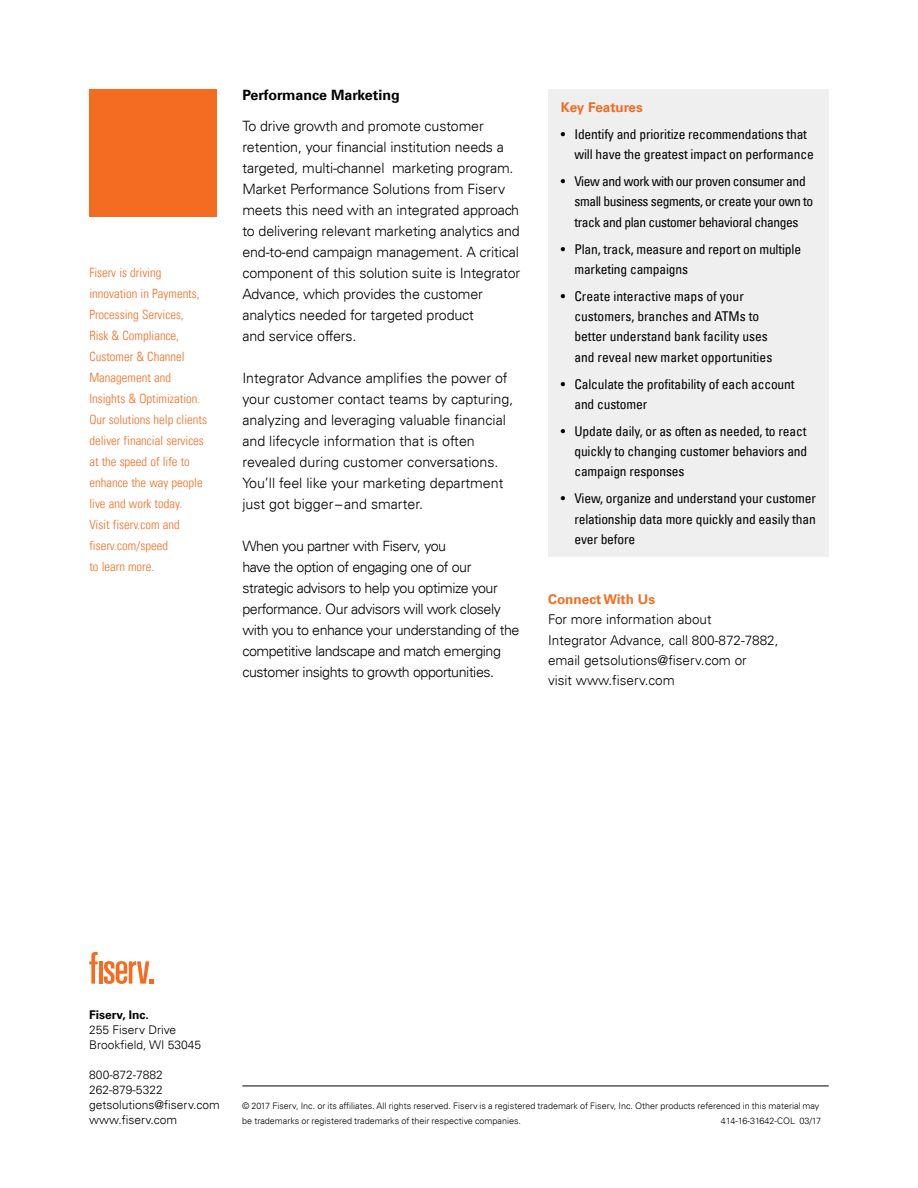
<style>
.page{position:relative;width:918px;height:1188px;background:#fff}
.page>*{position:absolute;margin:0;border:0;box-sizing:border-box;transform-origin:0 0}
.t1{font:300 14.25px/21px "Univers LT";letter-spacing:-.01em;color:#000}
.t2{font:300 14.25px/21px "Univers LT";letter-spacing:-.03em;color:#000}
.t3{font:700 14.25px "Univers LT";color:#000}
.t4{font:condensed 13.5px/20.2px "Univers LT";letter-spacing:-.01em;color:#000}
.t5{font:condensed 13.5px/20.2px "Univers LT";letter-spacing:-.03em;color:#000}
.t6{font:300 13.5px/20.2px "Univers LT";color:#000}
.t7{font:700 13.5px "Univers LT";color:#f36c21}
.t8{font:300 condensed 12.75px/21px "Univers LT";color:#f36c21}
.t9{font:300 12px/15px "Univers LT";color:#000}
.t10{font:700 12px "Univers LT";color:#000}
.t11{font:300 9px/15px "Univers LT";color:#000}
</style>
<div class="page">
<hr style="left:242px;top:1086px;width:587px;height:1px;background:#000">
<div style="left:89px;top:89px;width:128px;height:128px;background:#f36c21"></div>
<svg style="left:89px;top:952px;width:9px;height:32px"></svg>
<hr style="left:99px;top:961px;width:3px;height:23px;background:#f36c21">
<svg style="left:104px;top:961px;width:49px;height:23px"></svg>
<div style="left:548px;top:89px;width:281px;height:468px;background:#efeff0"></div>
<p class="t8" style="left:89px;top:262px;width:119px">Fiserv is driving innovation in Payments,<br>Processing Services,<br>Risk &amp; Compliance,<br>Customer &amp; Channel<br>Management and<br>Insights &amp; Optimization.<br>Our solutions help clients deliver financial services at the speed of life to enhance the way people live and work today.<br>Visit fiserv.com and fiserv.com/speed<br>to learn more.</p>
<p class="t3" style="left:242px;top:86px;width:159px">Performance Marketing</p>
<p class="t1" style="left:242px;top:116px;width:279px">To drive growth and promote customer retention, your financial institution needs a targeted, multi-channel marketing program.<br>Market Performance Solutions from Fiserv meets this need with an integrated approach to delivering relevant marketing analytics and end-to-end campaign management. A critical component of this solution suite is Integrator Advance, which provides the customer analytics needed for targeted product<br>and service offers.</p>
<p class="t1" style="left:242px;top:368px;width:273px">Integrator Advance amplifies the power of your customer contact teams by capturing, analyzing and leveraging valuable financial and lifecycle information that is often revealed during customer conversations.<br>You’ll feel like your marketing department just got bigger –and smarter.</p>
<p class="t2" style="left:242px;top:536px;width:279px">When you partner with Fiserv, you<br>have the option of engaging one of our strategic advisors to help you optimize your performance. Our advisors will work closely with you to enhance your understanding of the competitive landscape and match emerging customer insights to growth opportunities.</p>
<p class="t7" style="left:561px;top:99px;width:83px">Key Features</p>
<p class="t4" style="left:574px;top:124px;width:241px;text-indent:-14px">• Identify and prioritize recommendations that will have the greatest impact on performance</p>
<p class="t5" style="left:574px;top:171px;width:240px;text-indent:-14px">• View and work with our proven consumer and small business segments, or create your own to track and plan customer behavioral changes</p>
<p class="t4" style="left:574px;top:238px;width:228px;text-indent:-14px">• Plan, track, measure and report on multiple marketing campaigns</p>
<p class="t4" style="left:574px;top:286px;width:199px;text-indent:-14px">• Create interactive maps of your customers, branches and ATMs to better understand bank facility uses and reveal new market opportunities</p>
<p class="t4" style="left:574px;top:373px;width:222px;text-indent:-14px">• Calculate the profitability of each account and customer</p>
<p class="t4" style="left:574px;top:421px;width:234px;text-align:justify;text-indent:-14px">• Update daily, or as often as needed, to react quickly to changing customer behaviors and campaign responses</p>
<p class="t4" style="left:574px;top:488px;width:243px;text-align:justify;text-indent:-13px">• View, organize and understand your customer relationship data more quickly and easily than ever before</p>
<p class="t7" style="left:548px;top:592px;width:109px">Connect With Us</p>
<p class="t6" style="left:548px;top:610px;width:232px">For more information about<br>Integrator Advance, call 800-872-7882, email getsolutions@fiserv.com or<br>visit www.fiserv.com</p>
<p class="t10" style="left:89px;top:1008px;width:61px">Fiserv, Inc.</p>
<p class="t9" style="left:89px;top:1022px;width:113px">255 Fiserv Drive<br>Brookfield, WI 53045</p>
<p class="t9" style="left:89px;top:1067px;width:132px">800-872-7882<br>262-879-5322 getsolutions@fiserv.com www.fiserv.com</p>
<p class="t11" style="left:242px;top:1099px;width:579px">© 2017 Fiserv, Inc. or its affiliates. All rights reserved. Fiserv is a registered trademark of Fiserv, Inc. Other products referenced in this material may be trademarks or registered trademarks of their respective companies.</p>
<p class="t11" style="left:721px;top:1114px;width:102px">414-16-31642-COL 03/17</p>
</div>
